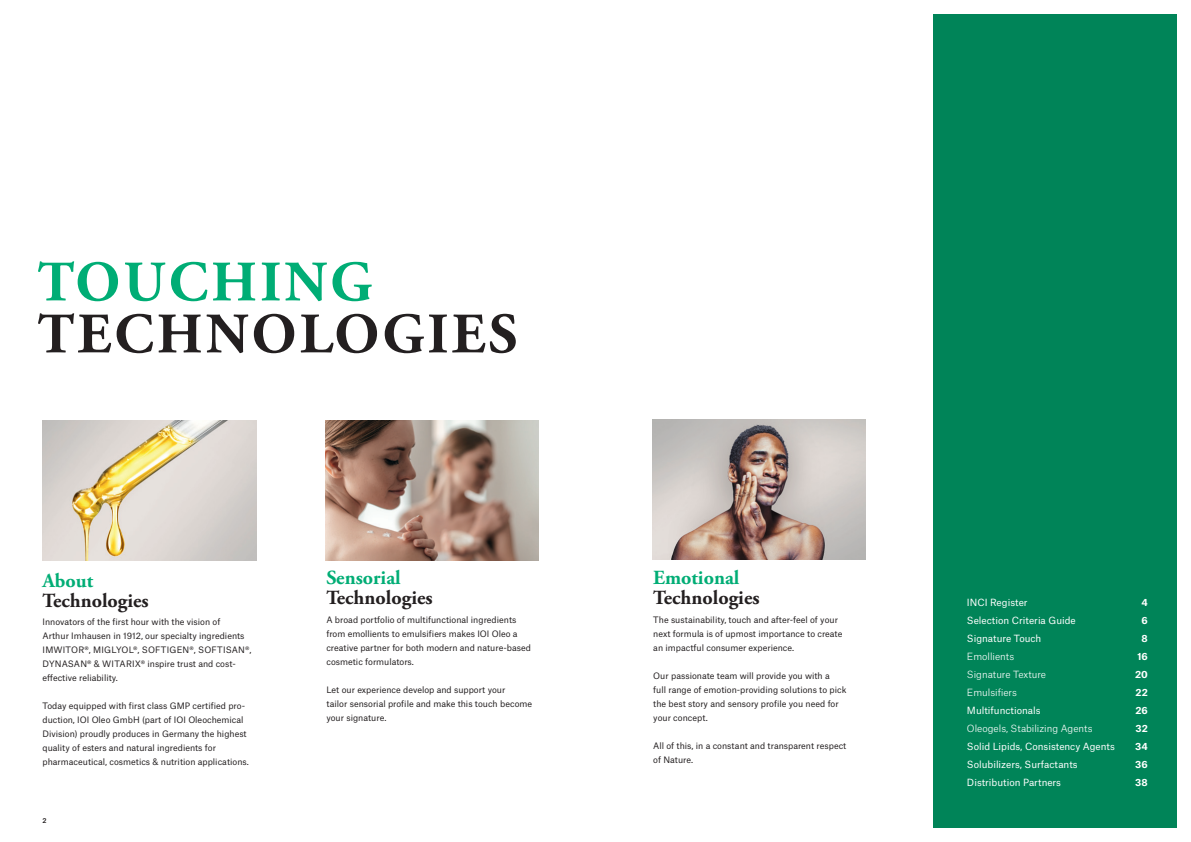
<style>
.page{position:relative;width:1191px;height:842px;background:#fff}
.page>*{position:absolute;margin:0;border:0;box-sizing:border-box;transform-origin:0 0}
.t1{font:700 57px "Adobe Garamond Pro";letter-spacing:.055em;color:#231f20}
.t2{font:700 57px "Adobe Garamond Pro";letter-spacing:.055em;color:#00ad75}
.t3{font:700 20px "Adobe Garamond Pro";color:#231f20}
.t4{font:700 20px "Adobe Garamond Pro";color:#00ad75}
.t5{font:9.5px "Atlas Grotesk";color:#fff}
.t6{font:300 9.5px "Atlas Grotesk";color:#fff}
.t7{font:700 9.5px "Atlas Grotesk";color:#fff}
.t8{font:8.5px/14px "Atlas Grotesk";color:#231f20}
.t9{font:500 6.5px "Atlas Grotesk";color:#231f20}
</style>
<div class="page">
<img style="left:652px;top:420px;width:213px;height:140px">
<img style="left:325px;top:420px;width:214px;height:140px">
<img style="left:43px;top:420px;width:213px;height:140px">
<div style="left:933px;top:14px;width:243px;height:814px;background:#008458"></div>
<h1 class="t2" style="left:38px;top:249px;width:336px">TOUCHING</h1>
<h1 class="t1" style="left:38px;top:301px;width:481px">TECHNOLOGIES</h1>
<h2 class="t4" style="left:43px;top:569px;width:52px">About</h2>
<h2 class="t3" style="left:43px;top:589px;width:108px">Technologies</h2>
<p class="t8" style="left:43px;top:614px;width:210px">Innovators of the first hour with the vision of<br>Arthur Imhausen in 1912, our specialty ingredients IMWITOR®, MIGLYOL®, SOFTIGEN®, SOFTISAN®, DYNASAN® &amp; WITARIX® inspire trust and cost&shy;effective reliability.</p>
<p class="t8" style="left:43px;top:698px;width:208px">Today equipped with first class GMP certified pro&shy;duction, IOI Oleo GmbH (part of IOI Oleochemical Division) proudly produces in Germany the highest quality of esters and natural ingredients for pharmaceutical, cosmetics &amp; nutrition applications.</p>
<p class="t9" style="left:43px;top:815px;width:6px">2</p>
<h2 class="t4" style="left:326px;top:566px;width:76px">Sensorial</h2>
<h2 class="t3" style="left:326px;top:586px;width:108px">Technologies</h2>
<p class="t8" style="left:326px;top:611px;width:206px">A broad portfolio of multifunctional ingredients from emollients to emulsifiers makes IOI Oleo a creative partner for both modern and nature-based cosmetic formulators.</p>
<p class="t8" style="left:326px;top:681px;width:207px">Let our experience develop and support your<br>tailor sensorial profile and make this touch become your signature.</p>
<h2 class="t4" style="left:653px;top:566px;width:88px">Emotional</h2>
<h2 class="t3" style="left:653px;top:586px;width:108px">Technologies</h2>
<p class="t8" style="left:653px;top:611px;width:191px">The sustainability, touch and after-feel of your next formula is of upmost importance to create an impactful consumer experience.</p>
<p class="t8" style="left:653px;top:667px;width:195px">Our passionate team will provide you with a<br>full range of emotion-providing solutions to pick the best story and sensory profile you need for your concept.</p>
<p class="t8" style="left:653px;top:737px;width:194px">All of this, in a constant and transparent respect of Nature.</p>
<p class="t5" style="left:967px;top:595px;width:62px">INCI Register</p>
<p class="t7" style="left:1141px;top:595px;width:8px">4</p>
<p class="t5" style="left:967px;top:613px;width:110px">Selection Criteria Guide</p>
<p class="t7" style="left:1141px;top:613px;width:8px">6</p>
<p class="t5" style="left:967px;top:631px;width:76px">Signature Touch</p>
<p class="t7" style="left:1141px;top:631px;width:8px">8</p>
<p class="t6" style="left:967px;top:649px;width:49px">Emollients</p>
<p class="t7" style="left:1137px;top:649px;width:12px">16</p>
<p class="t6" style="left:967px;top:667px;width:81px">Signature Texture</p>
<p class="t7" style="left:1135px;top:667px;width:14px">20</p>
<p class="t6" style="left:967px;top:685px;width:51px">Emulsifiers</p>
<p class="t7" style="left:1135px;top:685px;width:14px">22</p>
<p class="t5" style="left:967px;top:703px;width:75px">Multifunctionals</p>
<p class="t7" style="left:1135px;top:703px;width:14px">26</p>
<p class="t6" style="left:967px;top:721px;width:127px">Oleogels, Stabilizing Agents</p>
<p class="t7" style="left:1135px;top:721px;width:14px">32</p>
<p class="t5" style="left:967px;top:739px;width:149px">Solid Lipids, Consistency Agents</p>
<p class="t7" style="left:1135px;top:739px;width:14px">34</p>
<p class="t5" style="left:967px;top:757px;width:112px">Solubilizers, Surfactants</p>
<p class="t7" style="left:1135px;top:757px;width:14px">36</p>
<p class="t5" style="left:967px;top:775px;width:96px">Distribution Partners</p>
<p class="t7" style="left:1135px;top:775px;width:14px">38</p>
</div>
